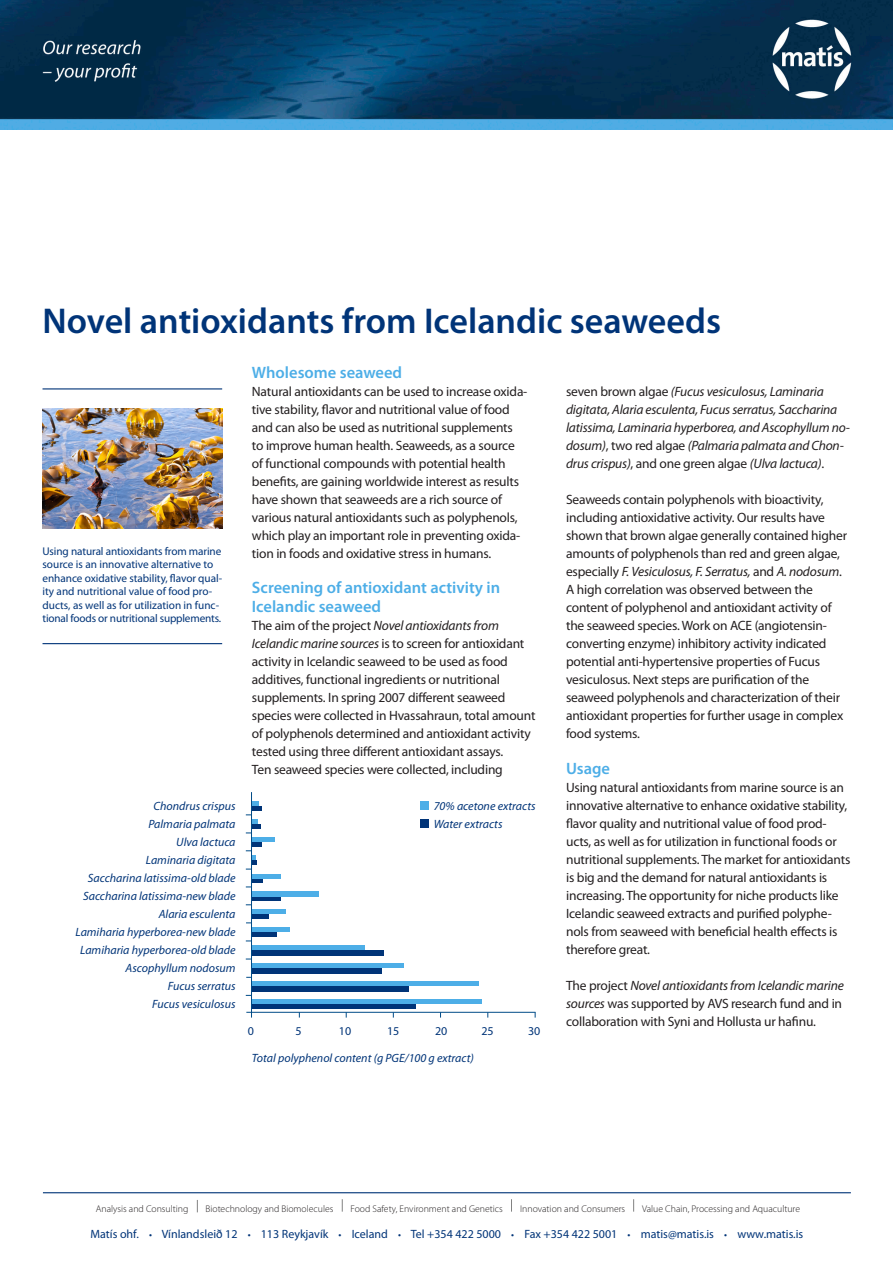
<style>
.page{position:relative;width:893px;height:1263px;background:#fff}
.page>*{position:absolute;margin:0;border:0;box-sizing:border-box;transform-origin:0 0}
.t1{font:600 36px "Myriad Pro";color:#003478}
.t2{font:600 16.5px/19.8px "Myriad Pro";color:#4daee7}
.t3{font:13.5px/18px "Myriad Pro";letter-spacing:-.015em;color:#231f20}
.t4{font:italic 13.5px/18px "Myriad Pro";letter-spacing:-.015em;color:#231f20}
.t5{font:italic 12px/18px "Myriad Pro";color:#003478}
.t6{font:12px "Myriad Pro";color:#003478}
.t7{font:11.25px/13.5px "Myriad Pro";letter-spacing:-.005em;color:#003478}
.t8{font:300 9.75px "Myriad Pro";color:#231f20}
.s1{font-style:italic}
.s2{font-style:normal}
.s3{font-size:10.5px}
</style>
<div class="page">
<hr style="left:43px;top:1192px;width:808px;height:1px;background:#003478">
<svg style="left:197px;top:1200px;width:1px;height:12px"></svg>
<svg style="left:342px;top:1199px;width:1px;height:12px"></svg>
<svg style="left:511px;top:1199px;width:1px;height:12px"></svg>
<svg style="left:633px;top:1199px;width:1px;height:12px"></svg>
<img style="left:0;top:0;width:893px;height:130px">
<hr style="left:43px;top:388px;width:179px;height:1px;background:#003478">
<hr style="left:43px;top:643px;width:179px;height:1px;background:#003478">
<img style="left:43px;top:408px;width:179px;height:120px">
<div style="left:252px;top:806px;width:9px;height:5px;background:#003478"></div>
<svg style="left:252px;top:801px;width:6px;height:5px"></svg>
<div style="left:252px;top:842px;width:10px;height:5px;background:#003478"></div>
<div style="left:252px;top:837px;width:23px;height:5px;background:#4daee7"></div>
<div style="left:252px;top:896px;width:29px;height:5px;background:#003478"></div>
<div style="left:252px;top:891px;width:67px;height:5px;background:#4daee7"></div>
<div style="left:252px;top:932px;width:25px;height:5px;background:#003478"></div>
<div style="left:252px;top:927px;width:38px;height:5px;background:#4daee7"></div>
<div style="left:252px;top:950px;width:132px;height:6px;background:#003478"></div>
<div style="left:252px;top:945px;width:112px;height:5px;background:#4daee7"></div>
<div style="left:251px;top:985px;width:158px;height:7px;background:#003478"></div>
<div style="left:251px;top:981px;width:227px;height:5px;background:#4daee7"></div>
<div style="left:251px;top:1004px;width:165px;height:5px;background:#003478"></div>
<div style="left:251px;top:999px;width:230px;height:5px;background:#4daee7"></div>
<hr style="left:246px;top:1012px;width:289px;height:1px;background:#004b87">
<div style="left:252px;top:968px;width:129px;height:6px;background:#003478"></div>
<div style="left:252px;top:963px;width:151px;height:5px;background:#4daee7"></div>
<div style="left:252px;top:914px;width:17px;height:5px;background:#003478"></div>
<div style="left:252px;top:909px;width:33px;height:5px;background:#4daee7"></div>
<svg style="left:246px;top:814px;width:11px;height:10px"></svg>
<div style="left:252px;top:824px;width:9px;height:5px;background:#003478"></div>
<svg style="left:246px;top:850px;width:11px;height:20px"></svg>
<div style="left:252px;top:878px;width:10px;height:5px;background:#003478"></div>
<hr style="left:252px;top:874px;width:28px;height:4px;background:#4daee7">
<div style="left:421px;top:801px;width:8px;height:9px;background:#4daee7"></div>
<div style="left:421px;top:819px;width:8px;height:9px;background:#003478"></div>
<hr style="left:251px;top:792px;width:1px;height:225px;background:#004b87">
<p class="t1" style="left:43px;top:298px;width:680px">Novel antioxidants from Icelandic seaweeds</p>
<p class="t2" style="left:252px;top:362px;width:152px">Wholesome seaweed</p>
<p class="t3" style="left:252px;top:382px;width:277px">Natural antioxidants can be used to increase oxida&shy;tive stability, flavor and nutritional value of food and can also be used as nutritional supplements to improve human health. Seaweeds, as a source of functional compounds with potential health benefits, are gaining worldwide interest as results have shown that seaweeds are a rich source of various natural antioxidants such as polyphenols, which play an important role in preventing oxida&shy;tion in foods and oxidative stress in humans.</p>
<p class="t2" style="left:252px;top:577px;width:250px">Screening of antioxidant activity in<br>Icelandic seaweed</p>
<p class="t3" style="left:252px;top:616px;width:285px">The aim of the project <span class="s1">Novel antioxidants from Icelandic marine sources</span> is to screen for antioxidant activity in Icelandic seaweed to be used as food additives, functional ingredients or nutritional supplements. In spring 2007 different seaweed species were collected in Hvassahraun, total amount of polyphenols determined and antioxidant activity tested using three different antioxidant assays.<br>Ten seaweed species were collected, including</p>
<p class="t4" style="left:566px;top:382px;width:285px"><span class="s2">seven brown algae</span> (Fucus vesiculosus, Laminaria digitata, Alaria esculenta, Fucus serratus, Saccharina latissima, Laminaria hyperborea, and Ascophyllum no&shy;dosum)<span class="s2">, two red algae</span> (Palmaria palmata and Chon&shy;drus crispus)<span class="s2">, and one green algae</span> (Ulva lactuca)<span class="s2">.</span></p>
<p class="t3" style="left:566px;top:490px;width:282px">Seaweeds contain polyphenols with bioactivity, including antioxidative activity. Our results have shown that brown algae generally contained higher amounts of polyphenols than red and green algae, especially <span class="s1">F. Vesiculosus, F. Serratus,</span> and <span class="s1">A. nodosum</span>.<br>A high correlation was observed between the content of polyphenol and antioxidant activity of the seaweed species. Work on ACE (angiotensin&shy;converting enzyme) inhibitory activity indicated potential anti-hypertensive properties of Fucus vesiculosus. Next steps are purification of the seaweed polyphenols and characterization of their antioxidant properties for further usage in complex food systems.</p>
<p class="t2" style="left:566px;top:758px;width:46px">Usage</p>
<p class="t3" style="left:566px;top:778px;width:286px">Using natural antioxidants from marine source is an innovative alternative to enhance oxidative stability, flavor quality and nutritional value of food prod&shy;ucts, as well as for utilization in functional foods or nutritional supplements. The market for antioxidants is big and the demand for natural antioxidants is increasing. The opportunity for niche products like Icelandic seaweed extracts and purified polyphe&shy;nols from seaweed with beneficial health effects is therefore great.</p>
<p class="t3" style="left:566px;top:976px;width:279px">The project <span class="s1">Novel antioxidants from Icelandic marine sources</span> was supported by AVS research fund and in collaboration with Syni and Hollusta ur hafinu.</p>
<p class="t7" style="left:43px;top:544px;width:181px">Using natural antioxidants from marine source is an innovative alternative to enhance oxidative stability, flavor qual&shy;ity and nutritional value of food pro&shy;ducts, as well as for utilization in func&shy;tional foods or nutritional supplements.</p>
<p class="t5" style="left:75px;top:797px;width:162px;text-align:right">Chondrus crispus<br>Palmaria palmata<br>Ulva lactuca<br>Laminaria digitata<br>Saccharina latissima-old blade<br>Saccharina latissima-new blade<br>Alaria esculenta<br>Lamiharia hyperborea-new blade<br>Lamiharia hyperborea-old blade<br>Ascophyllum nodosum<br>Fucus serratus<br>Fucus vesiculosus</p>
<p class="t5" style="left:434px;top:797px;width:103px">70% acetone extracts<br>Water extracts</p>
<p class="t6" style="left:248px;top:1024px;width:8px">0</p>
<p class="t6" style="left:296px;top:1024px;width:8px">5</p>
<p class="t6" style="left:339px;top:1024px;width:14px">10</p>
<p class="t6" style="left:387px;top:1024px;width:14px">15</p>
<p class="t6" style="left:435px;top:1024px;width:14px">20</p>
<p class="t6" style="left:481px;top:1024px;width:14px">25</p>
<p class="t6" style="left:528px;top:1024px;width:14px">30</p>
<p class="t5" style="left:252px;top:1049px;width:223px">Total polyphenol content (g PGE/100 g extract)</p>
<p class="t8" style="left:96px;top:1203px;width:94px">Analysis and Consulting</p>
<p class="t8" style="left:206px;top:1203px;width:129px">Biotechnology and Biomolecules</p>
<p class="t8" style="left:351px;top:1203px;width:154px">Food Safety, Environment and Genetics</p>
<p class="t8" style="left:520px;top:1203px;width:107px">Innovation and Consumers</p>
<p class="t8" style="left:642px;top:1203px;width:160px">Value Chain, Processing and Aquaculture</p>
<p class="t6" style="left:90px;top:1227px;width:714px">Matís ohf. <span class="s3">•</span> Vínlandsleið 12 <span class="s3">•</span> 113 Reykjavík <span class="s3">•</span> Iceland <span class="s3">•</span> Tel +354 422 5000 <span class="s3">•</span> Fax +354 422 5001 <span class="s3">•</span> matis@matis.is <span class="s3">•</span> www.matis.is</p>
</div>
